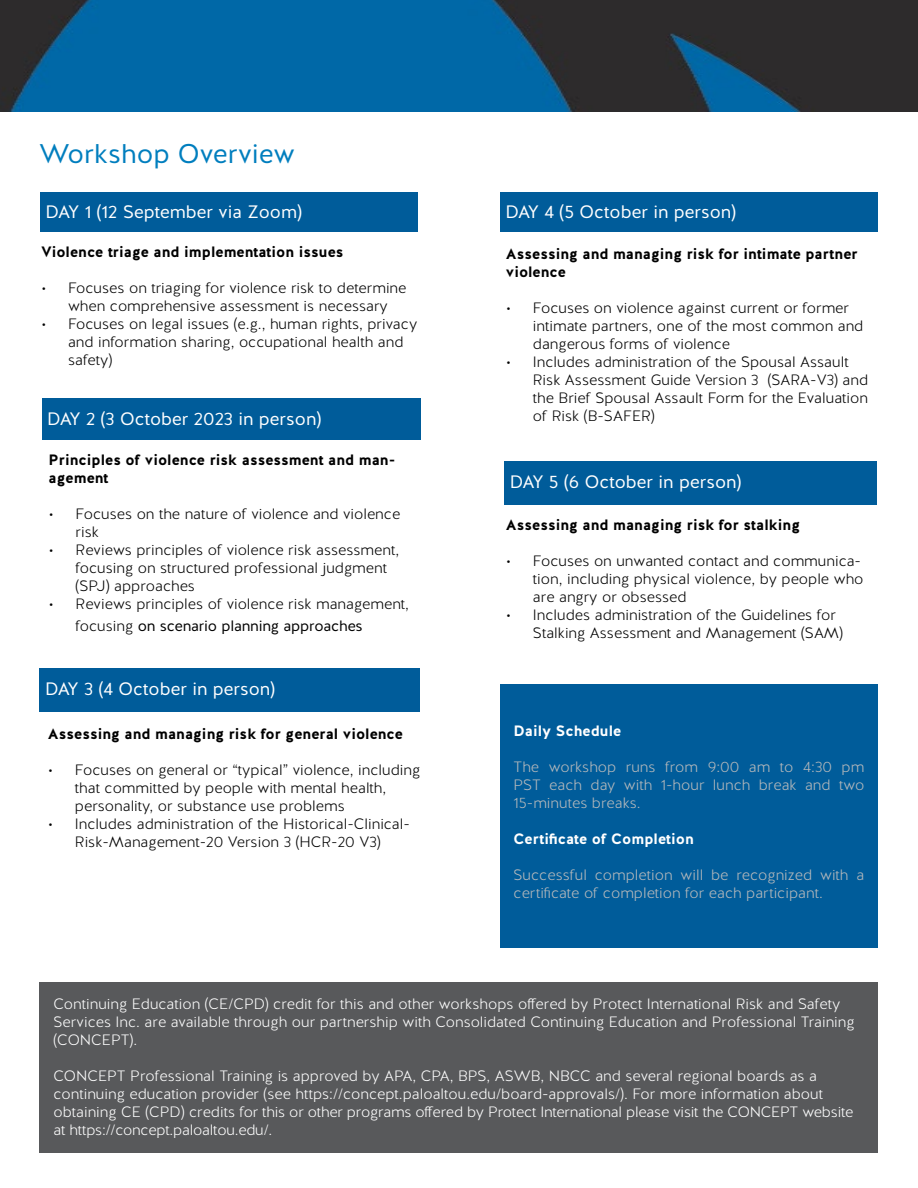
<style>
.page{position:relative;width:918px;height:1188px;background:#fff}
.page>*{position:absolute;margin:0;border:0;box-sizing:border-box;transform-origin:0 0}
.t1{font:27px "Halis GR";color:#007ebe}
.t2{font:18px "Halis GR";color:#fff}
.t3{font:300 15px/18px "Halis GR";color:#000}
.t4{font:300 15px/18px "Halis GR";color:#fff}
.t5{font:700 15px/18px "Halis GR";color:#000}
.t6{font:300 15px/18px "Halis GR";color:#b8babc;text-align:justify}
.t7{font:700 15px "Halis GR";color:#fff}
.s1{font-weight:400}
</style>
<div class="page">
<div style="left:40px;top:192px;width:378px;height:40px;background:#005c9a"></div>
<div style="left:42px;top:398px;width:378px;height:42px;background:#005c9a"></div>
<div style="left:40px;top:668px;width:380px;height:44px;background:#005c9a"></div>
<div style="left:500px;top:192px;width:378px;height:40px;background:#005c9a"></div>
<div style="left:504px;top:461px;width:373px;height:44px;background:#005c9a"></div>
<div style="left:40px;top:982px;width:838px;height:171px;background:#58595b"></div>
<div style="left:500px;top:684px;width:378px;height:264px;background:#005c9a"></div>
<img style="left:0;top:0;width:918px;height:111px">
<h1 class="t1" style="left:39px;top:137px;width:258px">Workshop Overview</h1>
<p class="t2" style="left:46px;top:201px;width:258px">DAY 1 (12 September via Zoom)</p>
<p class="t5" style="left:41px;top:243px;width:304px">Violence triage and implementation issues</p>
<p class="t3" style="left:41px;top:280px;width:367px;text-align:center">• Focuses on triaging for violence risk to determine when comprehensive assessment is necessary</p>
<p class="t3" style="left:68px;top:316px;width:351px;text-indent:-27px">• Focuses on legal issues (e.g., human rights, privacy and information sharing, occupational health and safety)</p>
<p class="t2" style="left:47px;top:407px;width:276px">DAY 2 (3 October 2023 in person)</p>
<p class="t5" style="left:49px;top:451px;width:348px">Principles of violence risk assessment and man&shy;agement</p>
<p class="t3" style="left:76px;top:505px;width:326px;text-indent:-27px">• Focuses on the nature of violence and violence risk</p>
<p class="t3" style="left:76px;top:541px;width:325px;text-indent:-27px">• Reviews principles of violence risk assessment, focusing on structured professional judgment (SPJ) approaches</p>
<p class="t3" style="left:76px;top:594px;width:335px;line-height:21.6px;text-indent:-27px">• Reviews principles of violence risk management, focusing <span class="s1">on scenario planning approaches</span></p>
<p class="t2" style="left:45px;top:677px;width:232px">DAY 3 (4 October in person)</p>
<p class="t5" style="left:48px;top:725px;width:357px">Assessing and managing risk for general violence</p>
<p class="t3" style="left:75px;top:762px;width:347px;text-indent:-27px">• Focuses on general or “typical” violence, including that committed by people with mental health, personality, or substance use problems</p>
<p class="t3" style="left:48px;top:816px;width:364px;text-align:center">• Includes administration of the Historical-Clinical-<br>Risk-Management-20 Version 3 (HCR-20 V3)</p>
<p class="t2" style="left:505px;top:201px;width:232px">DAY 4 (5 October in person)</p>
<p class="t5" style="left:506px;top:245px;width:353px">Assessing and managing risk for intimate partner violence</p>
<p class="t3" style="left:533px;top:299px;width:332px;text-indent:-27px">• Focuses on violence against current or former intimate partners, one of the most common and dangerous forms of violence</p>
<p class="t3" style="left:533px;top:353px;width:337px;text-indent:-27px">• Includes administration of the Spousal Assault Risk Assessment Guide Version 3 (SARA-V3) and the Brief Spousal Assault Form for the Evaluation of Risk (B-SAFER)</p>
<p class="t2" style="left:510px;top:470px;width:233px">DAY 5 (6 October in person)</p>
<p class="t5" style="left:506px;top:517px;width:296px">Assessing and managing risk for stalking</p>
<p class="t3" style="left:533px;top:553px;width:332px;text-indent:-27px">• Focuses on unwanted contact and communica&shy;tion, including physical violence, by people who are angry or obsessed</p>
<p class="t3" style="left:533px;top:607px;width:311px;text-indent:-27px">• Includes administration of the Guidelines for<br>Stalking Assessment and Management (SAM)</p>
<p class="t7" style="left:514px;top:721px;width:109px">Daily Schedule</p>
<p class="t6" style="left:514px;top:758px;width:352px">The workshop runs from 9:00 am to 4:30 pm PST each day with 1-hour lunch break and two 15-minutes breaks.</p>
<p class="t7" style="left:514px;top:829px;width:182px">Certificate of Completion</p>
<p class="t6" style="left:514px;top:866px;width:352px">Successful completion will be recognized with a certificate of completion for each participant.</p>
<p class="t4" style="left:53px;top:995px;width:803px">Continuing Education (CE/CPD) credit for this and other workshops offered by Protect International Risk and Safety<br>Services Inc. are available through our partnership with Consolidated Continuing Education and Professional Training (CONCEPT).</p>
<p class="t4" style="left:53px;top:1067px;width:802px">CONCEPT Professional Training is approved by APA, CPA, BPS, ASWB, NBCC and several regional boards as a continuing education provider (see https://concept.paloaltou.edu/board-approvals/). For more information about obtaining CE (CPD) credits for this or other programs offered by Protect International please visit the CONCEPT website at https://concept.paloaltou.edu/.</p>
</div>
